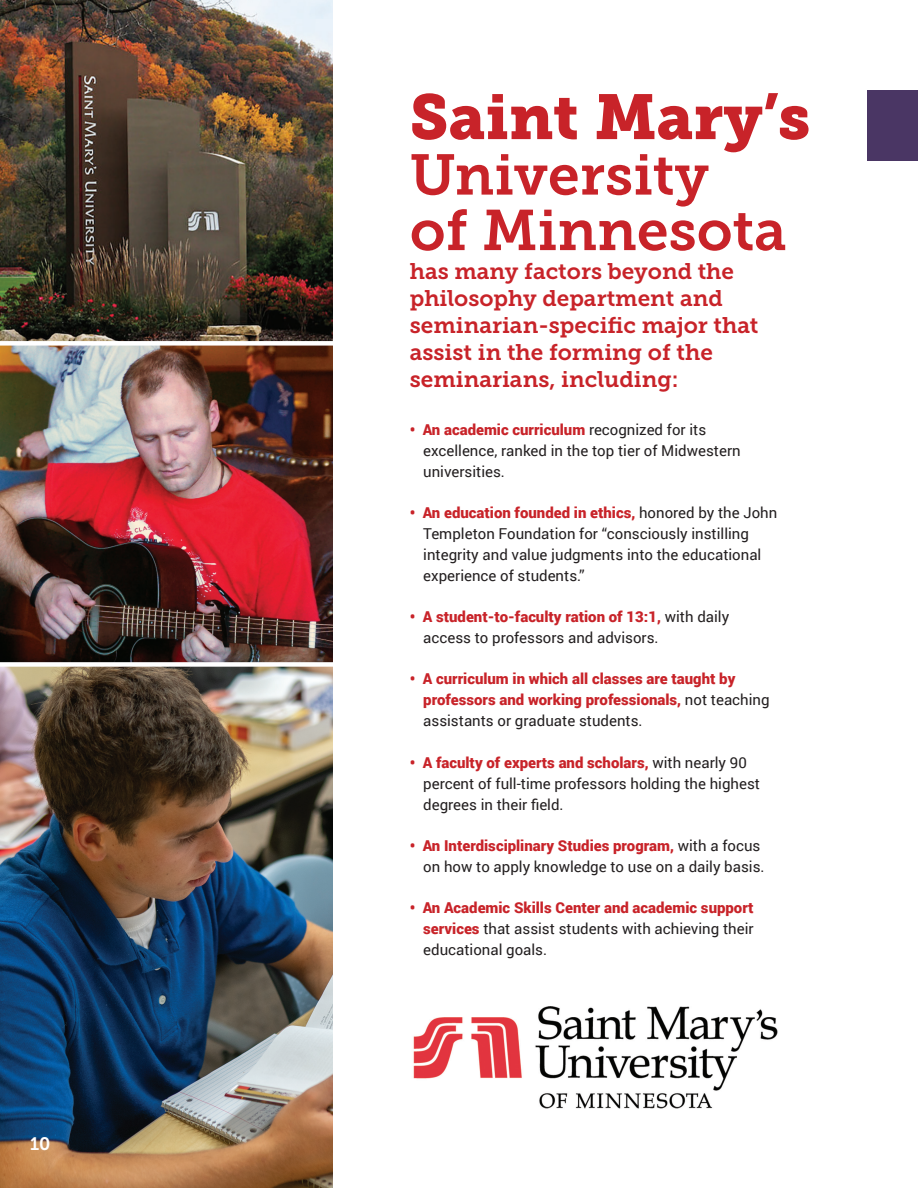
<style>
.page{position:relative;width:918px;height:1188px;background:#fff}
.page>*{position:absolute;margin:0;border:0;box-sizing:border-box;transform-origin:0 0}
.t1{font:63px "Museo Slab 900";color:#c82329}
.t2{font:57px/55.5px "Museo Slab 700";color:#c82329}
.t3{font:22.5px/27px "Museo Slab 700";color:#c82329}
.t4{font:18px "Museo Slab 700";color:#fff}
.t5{font:15px/21px "Roboto";color:#231f20}
.t6{font:900 15px/21px "Roboto";color:#c82329}
.s1{font-weight:900;color:#c82329}
.s2{font-weight:400;color:#231f20}
</style>
<div class="page">
<img style="left:0;top:346px;width:332px;height:842px">
<img style="left:0;top:0;width:332px;height:341px">
<img style="left:413px;top:1006px;width:365px;height:103px">
<div style="left:868px;top:90px;width:50px;height:71px;background:#4a3664"></div>
<div style="left:0;top:662px;width:373px;height:5px;background:#fff"></div>
<p class="t4" style="left:30px;top:1133px;width:22px">10</p>
<p class="t1" style="left:410px;top:80px;width:402px">Saint Mary’s</p>
<p class="t2" style="left:410px;top:148px;width:378px">University<br>of Minnesota</p>
<p class="t3" style="left:410px;top:257px;width:350px">has many factors beyond the philosophy department and seminarian-specific major that assist in the forming of the seminarians, including:</p>
<p class="t5" style="left:423px;top:418px;width:319px;text-indent:-14px"><span class="s1">• An academic curriculum</span> recognized for its excellence, ranked in the top tier of Midwestern universities.</p>
<p class="t5" style="left:423px;top:501px;width:356px;text-indent:-14px"><span class="s1">• An education founded in ethics,</span> honored by the John Templeton Foundation for “consciously instilling integrity and value judgments into the educational experience of students.”</p>
<p class="t5" style="left:423px;top:606px;width:307px;text-indent:-14px"><span class="s1">• A student-to-faculty ration of 13:1,</span> with daily access to professors and advisors.</p>
<p class="t6" style="left:423px;top:668px;width:348px;text-indent:-14px">• A curriculum in which all classes are taught by professors and working professionals, <span class="s2">not teaching assistants or graduate students.</span></p>
<p class="t5" style="left:423px;top:751px;width:338px;text-indent:-14px"><span class="s1">• A faculty of experts and scholars,</span> with nearly 90 percent of full-time professors holding the highest degrees in their field.</p>
<p class="t5" style="left:410px;top:834px;width:356px;text-align:right"><span class="s1">• An Interdisciplinary Studies program,</span> with a focus on how to apply knowledge to use on a daily basis.</p>
<p class="t5" style="left:423px;top:897px;width:332px;text-align:justify;text-indent:-14px"><span class="s1">• An Academic Skills Center and academic support services</span> that assist students with achieving their educational goals.</p>
</div>
